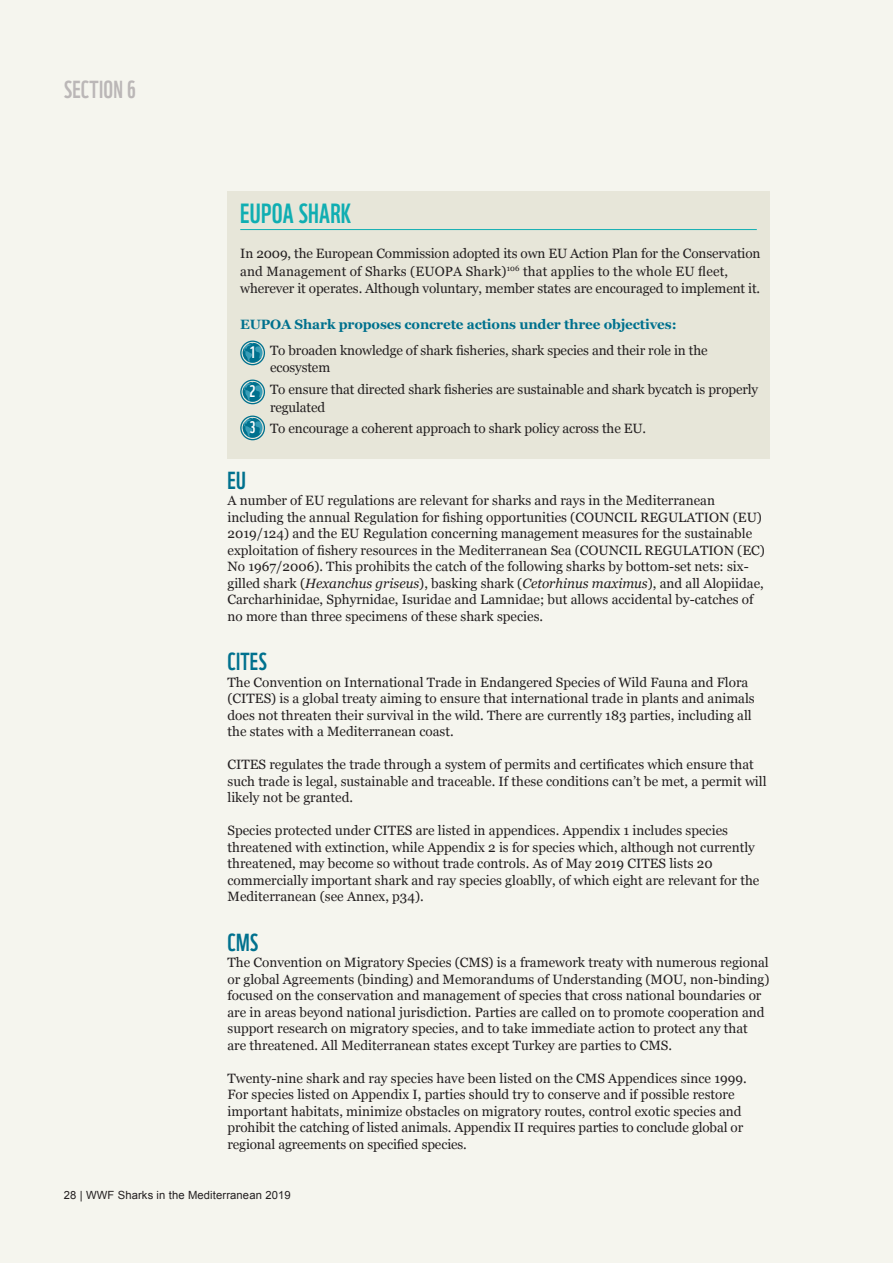
<style>
.page{position:relative;width:893px;height:1263px;background:#f5f5ee}
.page>*{position:absolute;margin:0;border:0;box-sizing:border-box;transform-origin:0 0}
.t1{font:27px "WWF";letter-spacing:.01em;color:#10aeb2}
.t2{font:24px "WWF";letter-spacing:.01em;color:#00718e}
.t3{font:24px "WWF";letter-spacing:.01em;color:#bbb7b7}
.t4{font:16.2px "WWF";color:#fff}
.t5{font:13.5px/16.5px "Georgia";color:#231f20}
.t6{font:700 13.5px "Georgia";letter-spacing:-.01em;color:#00718e}
.t7{font:11.25px "Arial";letter-spacing:.01em;color:#231f20}
.s1{font-style:italic}
</style>
<div class="page">
<div style="left:227px;top:191px;width:543px;height:268px;background:#e7e6d9"></div>
<hr style="left:240px;top:229px;width:517px;height:1px;background:#10aeb2">
<svg style="left:240px;top:379px;width:25px;height:25px"></svg>
<svg style="left:240px;top:415px;width:25px;height:25px"></svg>
<svg style="left:240px;top:340px;width:25px;height:25px"></svg>
<p class="t3" style="left:64px;top:71px;width:74px">SECTION 6</p>
<p class="t1" style="left:240px;top:192px;width:112px">EUPOA SHARK</p>
<p class="t5" style="left:240px;top:244px;width:522px;line-height:17.9px">In 2009, the European Commission adopted its own EU Action Plan for the Conservation and Management of Sharks (EUOPA Shark)<sup>106</sup> that applies to the whole EU fleet, wherever it operates. Although voluntary, member states are encouraged to implement it.</p>
<p class="t6" style="left:240px;top:314px;width:438px">EUPOA Shark proposes concrete actions under three objectives:</p>
<p class="t5" style="left:270px;top:341px;width:439px;line-height:17.5px">To broaden knowledge of shark fisheries, shark species and their role in the ecosystem</p>
<p class="t5" style="left:270px;top:380px;width:490px;line-height:17.5px">To ensure that directed shark fisheries are sustainable and shark bycatch is properly regulated</p>
<p class="t5" style="left:270px;top:420px;width:378px">To encourage a coherent approach to shark policy across the EU.</p>
<p class="t2" style="left:227px;top:461px;width:20px">EU</p>
<p class="t5" style="left:227px;top:492px;width:539px">A number of EU regulations are relevant for sharks and rays in the Mediterranean including the annual Regulation for fishing opportunities (COUNCIL REGULATION (EU)<br>2019/124) and the EU Regulation concerning management measures for the sustainable exploitation of fishery resources in the Mediterranean Sea (COUNCIL REGULATION (EC)<br>No 1967/2006). This prohibits the catch of the following sharks by bottom-set nets: six&shy;gilled shark (<span class="s1">Hexanchus griseus</span>), basking shark (<span class="s1">Cetorhinus maximus</span>), and all Alopiidae, Carcharhinidae, Sphyrnidae, Isuridae and Lamnidae; but allows accidental by-catches of no more than three specimens of these shark species.</p>
<p class="t2" style="left:227px;top:643px;width:41px">CITES</p>
<p class="t5" style="left:227px;top:673px;width:529px">The Convention on International Trade in Endangered Species of Wild Fauna and Flora (CITES) is a global treaty aiming to ensure that international trade in plants and animals does not threaten their survival in the wild. There are currently 183 parties, including all the states with a Mediterranean coast.</p>
<p class="t5" style="left:227px;top:756px;width:541px">CITES regulates the trade through a system of permits and certificates which ensure that such trade is legal, sustainable and traceable. If these conditions can’t be met, a permit will likely not be granted.</p>
<p class="t5" style="left:227px;top:822px;width:533px">Species protected under CITES are listed in appendices. Appendix 1 includes species threatened with extinction, while Appendix 2 is for species which, although not currently threatened, may become so without trade controls. As of May 2019 CITES lists 20 commercially important shark and ray species gloablly, of which eight are relevant for the Mediterranean (see Annex, p34).</p>
<p class="t2" style="left:227px;top:923px;width:32px">CMS</p>
<p class="t5" style="left:227px;top:954px;width:544px">The Convention on Migratory Species (CMS) is a framework treaty with numerous regional or global Agreements (binding) and Memorandums of Understanding (MOU, non-binding) focused on the conservation and management of species that cross national boundaries or are in areas beyond national jurisdiction. Parties are called on to promote cooperation and support research on migratory species, and to take immediate action to protect any that are threatened. All Mediterranean states except Turkey are parties to CMS.</p>
<p class="t5" style="left:227px;top:1069px;width:521px">Twenty-nine shark and ray species have been listed on the CMS Appendices since 1999.<br>For species listed on Appendix I, parties should try to conserve and if possible restore important habitats, minimize obstacles on migratory routes, control exotic species and prohibit the catching of listed animals. Appendix II requires parties to conclude global or regional agreements on specified species.</p>
<p class="t4" style="left:249px;top:340px;width:8px">1</p>
<p class="t4" style="left:249px;top:379px;width:8px">2</p>
<p class="t4" style="left:249px;top:415px;width:8px">3</p>
<p class="t7" style="left:64px;top:1187px;width:228px">28 | WWF Sharks in the Mediterranean 2019</p>
</div>
